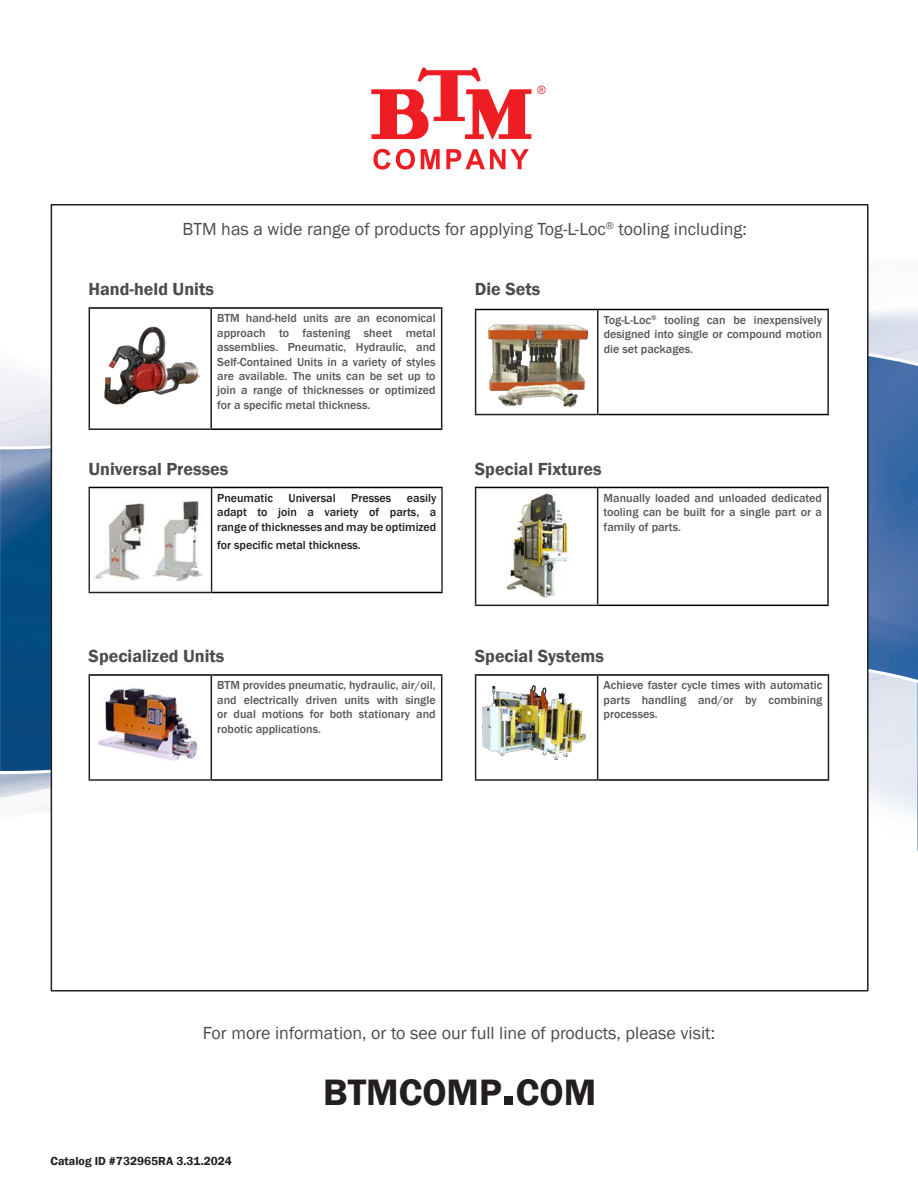
<style>
.page{position:relative;width:918px;height:1188px;background:#fff}
.page>*{position:absolute;margin:0;border:0;box-sizing:border-box;transform-origin:0 0}
.t1{font:600 37.8px "Franklin Gothic";color:#231f20}
.t2{font:18px "Franklin Gothic";color:#4b4c4d}
.t3{font:600 18px "Franklin Gothic";color:#4b4c4d}
.t4{font:500 12px/14.4px "Franklin Gothic";color:#57585a;text-align:justify}
.t5{font:500 12px/14.4px "Franklin Gothic";color:#231f20;text-align:justify}
.t6{font:600 12px "Franklin Gothic";color:#231f20}
.s1{font-size:54px}
</style>
<div class="page">
<img style="left:0;top:451px;width:918px;height:205px">
<svg style="left:0;top:204px;width:918px;height:247px"></svg>
<svg style="left:0;top:656px;width:918px;height:236px"></svg>
<div style="left:51px;top:204px;width:818px;height:788px;background:#fff;border:2px solid #231f20"></div>
<hr style="left:89px;top:309px;width:1px;height:119px;background:#231f20">
<hr style="left:210px;top:309px;width:2px;height:119px;background:#231f20">
<hr style="left:441px;top:309px;width:1px;height:119px;background:#231f20">
<hr style="left:89px;top:428px;width:123px;height:2px;background:#231f20">
<hr style="left:89px;top:307px;width:122px;height:2px;background:#000">
<hr style="left:211px;top:307px;width:231px;height:2px;background:#000">
<hr style="left:212px;top:428px;width:230px;height:2px;background:#000">
<svg style="left:90px;top:488px;width:351px;height:104px"></svg>
<hr style="left:89px;top:488px;width:1px;height:104px;background:#231f20">
<hr style="left:211px;top:488px;width:1px;height:104px;background:#231f20">
<hr style="left:441px;top:488px;width:2px;height:104px;background:#231f20">
<hr style="left:89px;top:592px;width:123px;height:1px;background:#231f20">
<hr style="left:89px;top:487px;width:123px;height:1px;background:#000">
<hr style="left:212px;top:487px;width:231px;height:1px;background:#000">
<hr style="left:212px;top:592px;width:231px;height:1px;background:#000">
<svg style="left:210px;top:676px;width:231px;height:103px"></svg>
<hr style="left:89px;top:676px;width:1px;height:103px;background:#231f20">
<hr style="left:211px;top:676px;width:1px;height:103px;background:#231f20">
<hr style="left:441px;top:676px;width:1px;height:103px;background:#231f20">
<hr style="left:89px;top:779px;width:123px;height:2px;background:#231f20">
<hr style="left:89px;top:674px;width:122px;height:2px;background:#000">
<hr style="left:211px;top:674px;width:231px;height:2px;background:#000">
<hr style="left:212px;top:779px;width:230px;height:2px;background:#000">
<svg style="left:476px;top:310px;width:351px;height:104px"></svg>
<hr style="left:475px;top:310px;width:1px;height:104px;background:#231f20">
<hr style="left:597px;top:310px;width:1px;height:104px;background:#231f20">
<hr style="left:827px;top:310px;width:2px;height:104px;background:#231f20">
<hr style="left:475px;top:414px;width:123px;height:1px;background:#231f20">
<hr style="left:475px;top:309px;width:123px;height:1px;background:#000">
<hr style="left:598px;top:309px;width:231px;height:1px;background:#000">
<hr style="left:598px;top:414px;width:231px;height:1px;background:#000">
<svg style="left:476px;top:488px;width:351px;height:117px"></svg>
<hr style="left:475px;top:488px;width:1px;height:117px;background:#231f20">
<hr style="left:597px;top:488px;width:1px;height:117px;background:#231f20">
<hr style="left:827px;top:488px;width:2px;height:117px;background:#231f20">
<hr style="left:475px;top:605px;width:123px;height:1px;background:#231f20">
<hr style="left:475px;top:487px;width:123px;height:1px;background:#000">
<hr style="left:598px;top:487px;width:231px;height:1px;background:#000">
<hr style="left:598px;top:605px;width:231px;height:1px;background:#000">
<svg style="left:476px;top:676px;width:352px;height:103px"></svg>
<hr style="left:475px;top:676px;width:1px;height:103px;background:#231f20">
<hr style="left:597px;top:676px;width:1px;height:103px;background:#231f20">
<hr style="left:828px;top:676px;width:1px;height:103px;background:#231f20">
<hr style="left:475px;top:779px;width:123px;height:2px;background:#231f20">
<hr style="left:475px;top:674px;width:123px;height:2px;background:#000">
<hr style="left:598px;top:674px;width:231px;height:2px;background:#000">
<hr style="left:598px;top:779px;width:231px;height:2px;background:#000">
<img style="left:98px;top:688px;width:100px;height:73px">
<img style="left:489px;top:324px;width:98px;height:85px">
<img style="left:505px;top:493px;width:65px;height:106px">
<img style="left:482px;top:686px;width:103px;height:74px">
<svg style="left:371px;top:67px;width:160px;height:72px"></svg>
<svg style="left:373px;top:149px;width:42px;height:21px"></svg>
<svg style="left:421px;top:149px;width:19px;height:20px"></svg>
<svg style="left:446px;top:149px;width:83px;height:20px"></svg>
<svg style="left:537px;top:86px;width:9px;height:8px"></svg>
<img style="left:104px;top:326px;width:96px;height:79px">
<img style="left:93px;top:500px;width:58px;height:81px">
<img style="left:154px;top:496px;width:50px;height:89px">
<p class="t2" style="left:183px;top:217px;width:566px">BTM has a wide range of products for applying Tog-L-Loc<sup>®</sup> tooling including:</p>
<p class="t3" style="left:89px;top:278px;width:127px">Hand-held Units</p>
<p class="t3" style="left:475px;top:278px;width:67px">Die Sets</p>
<p class="t4" style="left:217px;top:311px;width:220px">BTM hand-held units are an economical approach to fastening sheet metal assemblies. Pneumatic, Hydraulic, and Self-Contained Units in a variety of styles are available. The units can be set up to join a range of thicknesses or optimized for a specific metal thickness.</p>
<p class="t4" style="left:604px;top:313px;width:220px">Tog-L-Loc<sup>®</sup> tooling can be inexpensively designed into single or compound motion die set packages.</p>
<p class="t3" style="left:89px;top:458px;width:141px">Universal Presses</p>
<p class="t3" style="left:475px;top:458px;width:128px">Special Fixtures</p>
<p class="t5" style="left:217px;top:491px;width:221px;text-indent:190px">easily adapt to join a variety of parts, a range of thicknesses and may be optimized</p>
<p class="t5" style="left:217px;top:538px;width:145px">for specific metal thickness.</p>
<p class="t5" style="left:217px;top:491px;width:57px">Pneumatic</p>
<p class="t5" style="left:289px;top:491px;width:49px">Universal</p>
<p class="t5" style="left:351px;top:491px;width:42px">Presses</p>
<p class="t4" style="left:604px;top:491px;width:220px">Manually loaded and unloaded dedicated tooling can be built for a single part or a family of parts.</p>
<p class="t3" style="left:89px;top:645px;width:137px">Specialized Units</p>
<p class="t4" style="left:217px;top:678px;width:220px">BTM provides pneumatic, hydraulic, air/oil, and electrically driven units with single or dual motions for both stationary and robotic applications.</p>
<p class="t3" style="left:475px;top:645px;width:131px">Special Systems</p>
<p class="t4" style="left:604px;top:678px;width:220px">Achieve faster cycle times with automatic parts handling and/or by combining processes.</p>
<p class="t2" style="left:203px;top:1021px;width:514px">For more information, or to see our full line of products, please visit:</p>
<p class="t6" style="left:51px;top:1154px;width:183px">Catalog ID #732965RA 3.31.2024</p>
<p class="t1" style="left:323px;top:1069px;width:275px">BTMCOMP<span class="s1">.</span>COM</p>
</div>
